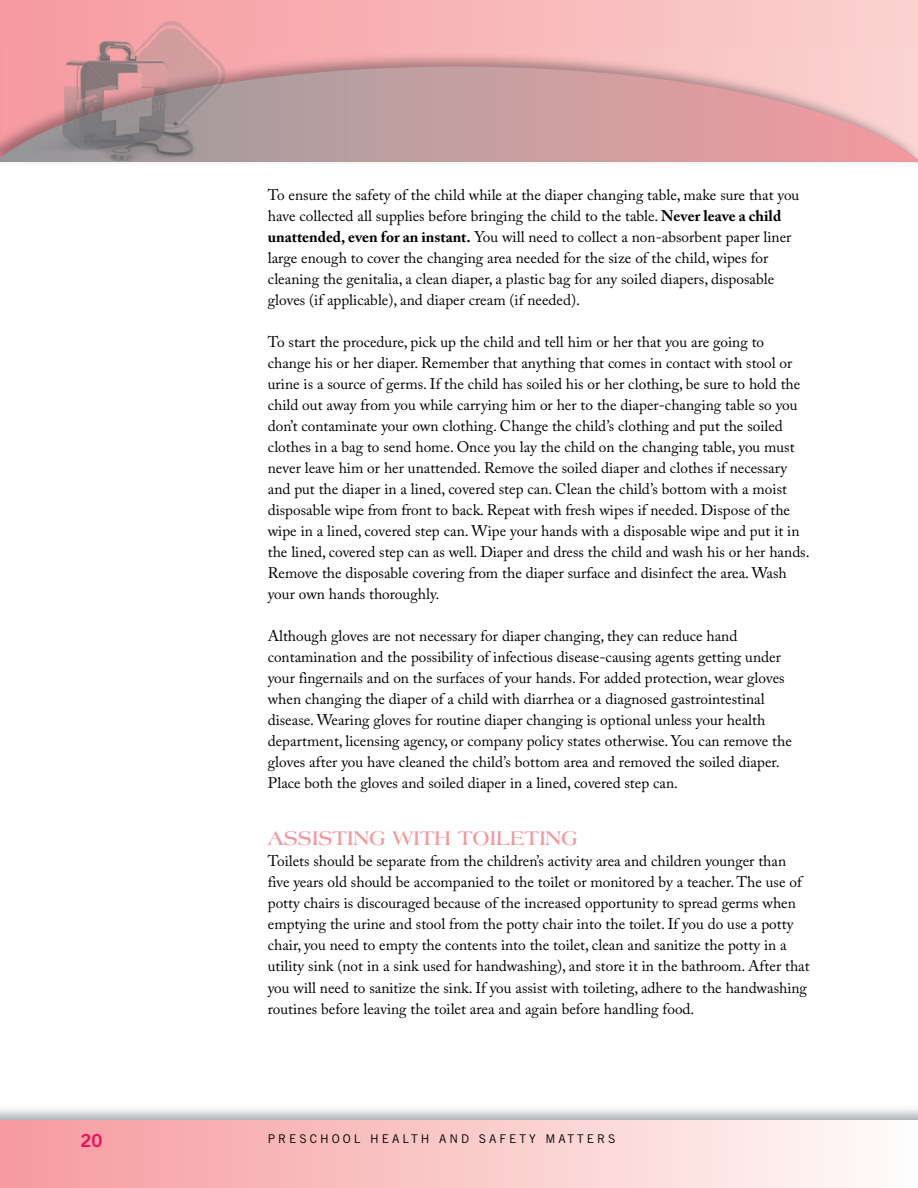
<style>
.page{position:relative;width:918px;height:1188px;background:#fff}
.page>*{position:absolute;margin:0;border:0;box-sizing:border-box;transform-origin:0 0}
.t1{font:700 21px "Americana BT";color:#f5989e}
.t2{font:18px "Trade Gothic Bold Two";color:#ed105b}
.t3{font:15.3px/21px "Adobe Caslon Pro";color:#000}
.t4{font:12px "Trade Gothic";letter-spacing:.25em;color:#000}
.s1{font-weight:700}
</style>
<div class="page">
<div style="left:0;top:1120px;width:917px;height:67px;background:linear-gradient(to right,#f6999d,#fefcfa)"></div>
<svg style="left:241px;top:0;width:676px;height:48px;background:#f8bcbd"></svg>
<img style="left:0;top:48px;width:917px;height:116px">
<svg style="left:0;top:67px;width:917px;height:95px;background:#d1a3a5"></svg>
<img style="left:0;top:81px;width:239px;height:81px">
<p class="t3" style="left:268px;top:186px;width:533px">To ensure the safety of the child while at the diaper changing table, make sure that you have collected all supplies before bringing the child to the table. <span class="s1">Never leave a child unattended, even for an instant.</span> You will need to collect a non-absorbent paper liner large enough to cover the changing area needed for the size of the child, wipes for cleaning the genitalia, a clean diaper, a plastic bag for any soiled diapers, disposable gloves (if applicable), and diaper cream (if needed).</p>
<p class="t3" style="left:268px;top:333px;width:543px">To start the procedure, pick up the child and tell him or her that you are going to change his or her diaper. Remember that anything that comes in contact with stool or urine is a source of germs. If the child has soiled his or her clothing, be sure to hold the child out away from you while carrying him or her to the diaper-changing table so you don’t contaminate your own clothing. Change the child’s clothing and put the soiled clothes in a bag to send home. Once you lay the child on the changing table, you must never leave him or her unattended. Remove the soiled diaper and clothes if necessary and put the diaper in a lined, covered step can. Clean the child’s bottom with a moist disposable wipe from front to back. Repeat with fresh wipes if needed. Dispose of the wipe in a lined, covered step can. Wipe your hands with a disposable wipe and put it in the lined, covered step can as well. Diaper and dress the child and wash his or her hands.<br>Remove the disposable covering from the diaper surface and disinfect the area. Wash your own hands thoroughly.</p>
<p class="t3" style="left:268px;top:627px;width:525px">Although gloves are not necessary for diaper changing, they can reduce hand contamination and the possibility of infectious disease-causing agents getting under your fingernails and on the surfaces of your hands. For added protection, wear gloves when changing the diaper of a child with diarrhea or a diagnosed gastrointestinal disease. Wearing gloves for routine diaper changing is optional unless your health department, licensing agency, or company policy states otherwise. You can remove the gloves after you have cleaned the child’s bottom area and removed the soiled diaper.<br>Place both the gloves and soiled diaper in a lined, covered step can.</p>
<h1 class="t1" style="left:268px;top:830px;width:311px">ASSISTING WITH TOILETING</h1>
<p class="t3" style="left:268px;top:852px;width:543px">Toilets should be separate from the children’s activity area and children younger than five years old should be accompanied to the toilet or monitored by a teacher. The use of potty chairs is discouraged because of the increased opportunity to spread germs when emptying the urine and stool from the potty chair into the toilet. If you do use a potty chair, you need to empty the contents into the toilet, clean and sanitize the potty in a utility sink (not in a sink used for handwashing), and store it in the bathroom. After that you will need to sanitize the sink. If you assist with toileting, adhere to the handwashing routines before leaving the toilet area and again before handling food.</p>
<p class="t2" style="left:81px;top:1134px;width:23px">20</p>
<p class="t4" style="left:268px;top:1134px;width:349px">PRESCHOOL HEALTH AND SAFETY MATTERS</p>
</div>
